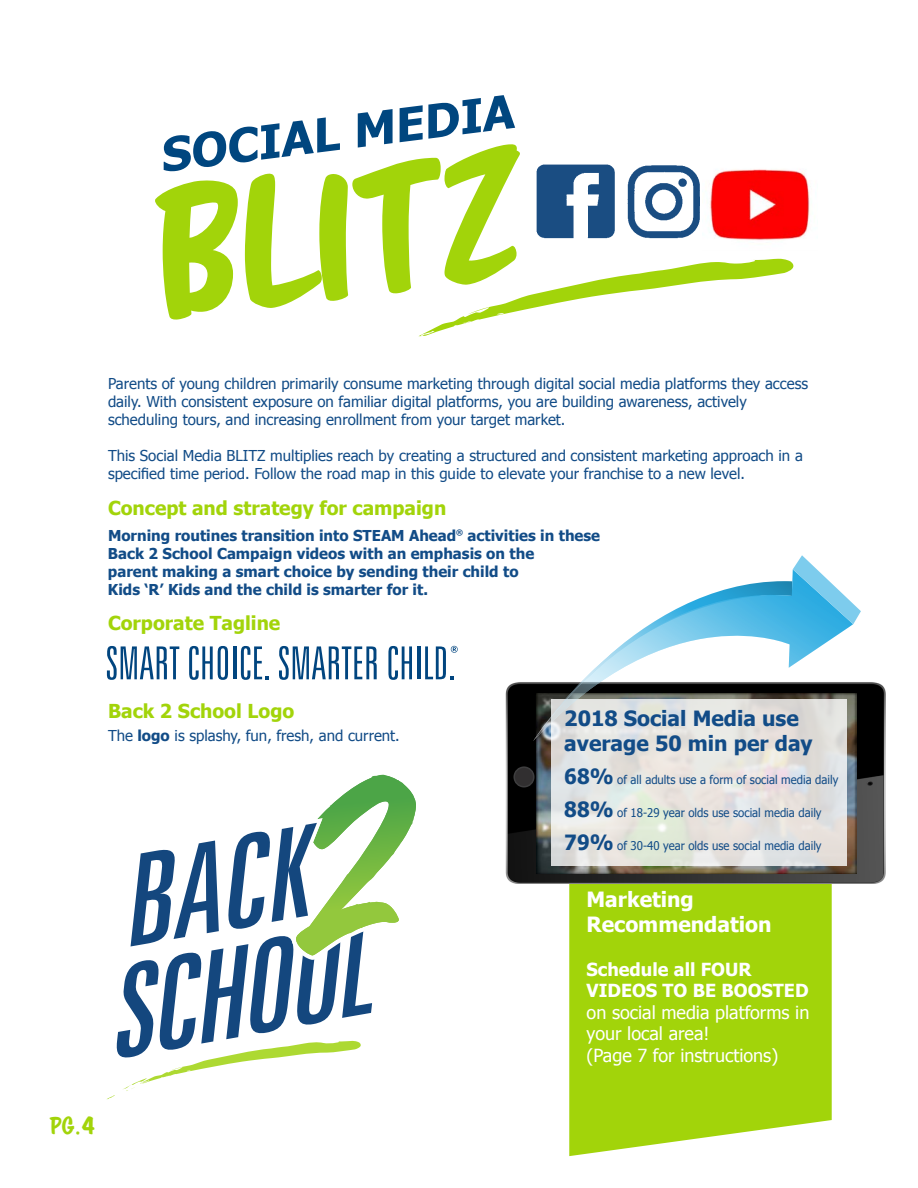
<style>
.page{position:relative;width:918px;height:1188px;background:#fff}
.page>*{position:absolute;margin:0;border:0;box-sizing:border-box;transform-origin:0 0}
.t1{font:161.4px "Scriptorama Markdown JF";color:#a2d40a}
.t2{font:700 46.5px "Tahoma";color:#00467f}
.t3{font:21.6px "Scriptorama Markdown JF";color:#a2d40a}
.t4{font:700 21px "Tahoma";color:#124c87}
.t5{font:700 21px "Tahoma";color:#fff}
.t6{font:700 19.2px "Tahoma";color:#a2d40a}
.t7{font:18px/21.6px "Tahoma";color:#fff;text-align:justify}
.t8{font:700 18px "Tahoma";color:#fff}
.t9{font:15px/18px "Tahoma";color:#124c87}
.t10{font:700 15px "Tahoma";color:#124c87}
.t11{font:12px "Tahoma";color:#124c87;scale:.95 1}
.s1{font-weight:700}
.s2{font-weight:700;font-size:21px}
</style>
<div class="page">
<img style="left:536px;top:164px;width:164px;height:75px">
<svg style="left:419px;top:259px;width:375px;height:77px"></svg>
<svg style="left:107px;top:646px;width:72px;height:34px"></svg>
<svg style="left:189px;top:646px;width:39px;height:34px"></svg>
<hr style="left:233px;top:646px;width:3px;height:33px;background:#01457f">
<svg style="left:241px;top:646px;width:28px;height:34px"></svg>
<svg style="left:279px;top:646px;width:98px;height:34px"></svg>
<svg style="left:388px;top:646px;width:24px;height:34px"></svg>
<hr style="left:417px;top:646px;width:3px;height:33px;background:#01457f">
<svg style="left:425px;top:646px;width:33px;height:33px"></svg>
<svg style="left:106px;top:774px;width:310px;height:326px"></svg>
<svg style="left:569px;top:884px;width:263px;height:273px;background:#a8d71b"></svg>
<img style="left:710px;top:169px;width:100px;height:72px">
<img style="left:505px;top:682px;width:381px;height:202px">
<img style="left:537px;top:741px;width:320px;height:132px">
<svg style="left:551px;top:741px;width:296px;height:125px;background:#e4e3df"></svg>
<div style="left:514px;top:767px;width:20px;height:20px;background:#312f30;border-radius:50%"></div>
<div style="left:513px;top:766px;width:22px;height:21px;border:2px solid #3e3e3f;border-radius:50%"></div>
<svg style="left:533px;top:555px;width:328px;height:186px"></svg>
<p class="t2" style="left:156px;top:123px;width:357px;rotate:-7deg">SOCIAL MEDIA</p>
<p class="t1" style="left:135px;top:154px;width:369px;rotate:-7deg">BLITZ</p>
<p class="t9" style="left:108px;top:374px;width:702px">Parents of young children primarily consume marketing through digital social media platforms they access daily. With consistent exposure on familiar digital platforms, you are building awareness, actively</p>
<p class="t9" style="left:108px;top:410px;width:459px">scheduling tours, and increasing enrollment from your target market.</p>
<p class="t9" style="left:108px;top:446px;width:696px">This Social Media BLITZ multiplies reach by creating a structured and consistent marketing approach in a specified time period. Follow the road map in this guide to elevate your franchise to a new level.</p>
<p class="t6" style="left:108px;top:495px;width:340px">Concept and strategy for campaign</p>
<p class="t10" style="left:108px;top:525px;width:494px">Morning routines transition into STEAM Ahead<sup>®</sup> activities in these</p>
<p class="t10" style="left:108px;top:543px;width:428px">Back 2 School Campaign videos with an emphasis on the</p>
<p class="t10" style="left:108px;top:561px;width:412px">parent making a smart choice by sending their child to</p>
<p class="t10" style="left:108px;top:579px;width:322px">Kids ‘R’ Kids and the child is smarter for it.</p>
<p class="t6" style="left:108px;top:610px;width:174px">Corporate Tagline</p>
<p class="t6" style="left:108px;top:697px;width:188px">Back 2 School Logo</p>
<p class="t9" style="left:108px;top:726px;width:293px">The <span class="s1">logo</span> is splashy, fun, fresh, and current.</p>
<p class="t3" style="left:50px;top:1112px;width:47px">Pg.4</p>
<p class="t4" style="left:564px;top:704px;width:236px">2018 Social Media use</p>
<p class="t4" style="left:564px;top:729px;width:250px">average 50 min per day</p>
<p class="t11" style="left:564px;top:772px;width:290px"><span class="s2">68%</span> of all adults use a form of social media daily</p>
<p class="t11" style="left:564px;top:805px;width:272px"><span class="s2">88%</span> of 18-29 year olds use social media daily</p>
<p class="t11" style="left:564px;top:838px;width:272px"><span class="s2">79%</span> of 30-40 year olds use social media daily</p>
<p class="t5" style="left:587px;top:885px;width:109px">Marketing</p>
<p class="t5" style="left:587px;top:910px;width:186px">Recommendation</p>
<p class="t8" style="left:587px;top:957px;width:166px">Schedule all FOUR</p>
<p class="t7" style="left:587px;top:979px;width:224px"><span class="s1">VIDEOS TO BE BOOSTED </span>on social media platforms in your local area!</p>
<p class="t7" style="left:587px;top:1044px;width:193px">(Page 7 for instructions)</p>
</div>
